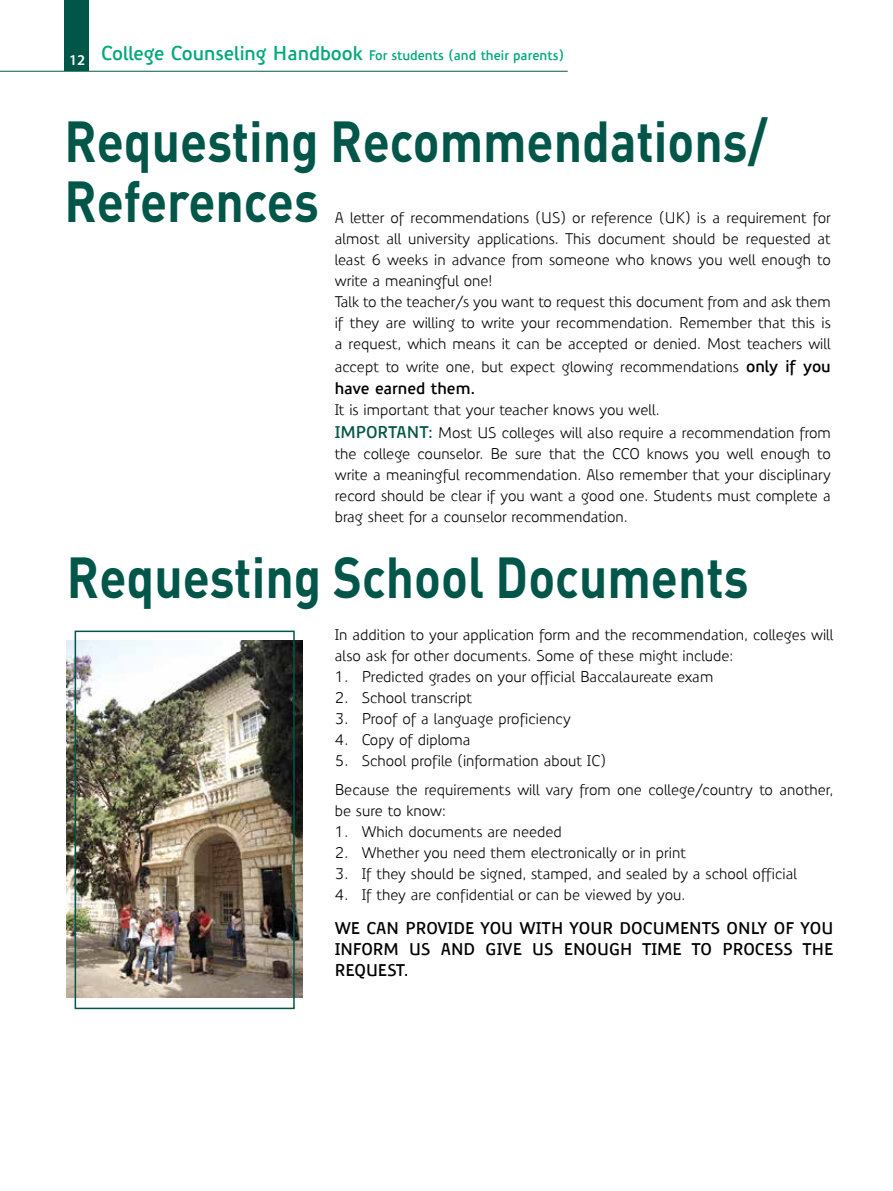
<style>
.page{position:relative;width:893px;height:1191px;background:#fff}
.page>*{position:absolute;margin:0;border:0;box-sizing:border-box;transform-origin:0 0}
.t1{font:700 57px/60px "DIN Pro";color:#005648;scale:.87 1}
.t2{font:600 16.5px/21px "Precious Sans";color:#000;text-align:justify}
.t3{font:15px/21px "Precious Sans";color:#000}
.t4{font:600 15px "Myriad Pro";color:#fff}
.t5{font:600 13.5px "Precious Sans";color:#00a77b}
.s1{font-size:19.5px}
.s2{font-weight:600;font-size:16.5px}
.s3{font-weight:600;font-size:16.5px;color:#005648}
</style>
<div class="page">
<hr style="left:0;top:71px;width:568px;height:1px;background:#005648">
<div style="left:64px;top:0;width:25px;height:71px;background:#005648"></div>
<img style="left:67px;top:640px;width:235px;height:357px">
<div style="left:75px;top:630px;width:220px;height:379px;border:2px solid #005648"></div>
<p class="t4" style="left:69px;top:50px;width:18px">12</p>
<p class="t5" style="left:101px;top:47px;width:464px"><span class="s1">College Counseling Handbook</span> For students (and their parents)</p>
<h1 class="t1" style="left:64px;top:109px;width:810px">Requesting Recommendations/<br>References</h1>
<p class="t3" style="left:335px;top:207px;width:498px">A letter of recommendations (US) or reference (UK) is a requirement for almost all university applications. This document should be requested at least 6 weeks in advance from someone who knows you well enough to write a meaningful one!<br>Talk to the teacher/s you want to request this document from and ask them if they are willing to write your recommendation. Remember that this is a request, which means it can be accepted or denied. Most teachers will</p>
<p class="t3" style="left:335px;top:356px;width:498px">accept to write one, but expect glowing recommendations <span class="s2">only if you</span></p>
<p class="t2" style="left:335px;top:378px;width:142px">have earned them.</p>
<p class="t3" style="left:335px;top:399px;width:498px;line-height:22.5px">It is important that your teacher knows you well.<br><span class="s3">IMPORTANT:</span> Most US colleges will also require a recommendation from</p>
<p class="t3" style="left:335px;top:443px;width:498px;text-align:justify">the college counselor. Be sure that the CCO knows you well enough to write a meaningful recommendation. Also remember that your disciplinary record should be clear if you want a good one. Students must complete a brag sheet for a counselor recommendation.</p>
<h1 class="t1" style="left:67px;top:544px;width:785px">Requesting School Documents</h1>
<p class="t3" style="left:335px;top:624px;width:500px">In addition to your application form and the recommendation, colleges will also ask for other documents. Some of these might include:</p>
<p class="t3" style="left:335px;top:666px;width:380px">1. Predicted grades on your official Baccalaureate exam</p>
<p class="t3" style="left:335px;top:687px;width:139px">2. School transcript</p>
<p class="t3" style="left:335px;top:708px;width:238px">3. Proof of a language proficiency</p>
<p class="t3" style="left:335px;top:729px;width:137px">4. Copy of diploma</p>
<p class="t3" style="left:335px;top:746px;width:500px;line-height:29.5px">5. School profile (information about IC)<br>Because the requirements will vary from one college/country to another,</p>
<p class="t3" style="left:335px;top:800px;width:113px">be sure to know:</p>
<p class="t3" style="left:335px;top:821px;width:228px">1. Which documents are needed</p>
<p class="t3" style="left:335px;top:842px;width:353px">2. Whether you need them electronically or in print</p>
<p class="t3" style="left:335px;top:863px;width:464px">3. If they should be signed, stamped, and sealed by a school official</p>
<p class="t3" style="left:335px;top:884px;width:352px">4. If they are confidential or can be viewed by you.</p>
<p class="t2" style="left:335px;top:918px;width:500px">WE CAN PROVIDE YOU WITH YOUR DOCUMENTS ONLY OF YOU INFORM US AND GIVE US ENOUGH TIME TO PROCESS THE REQUEST.</p>
</div>
